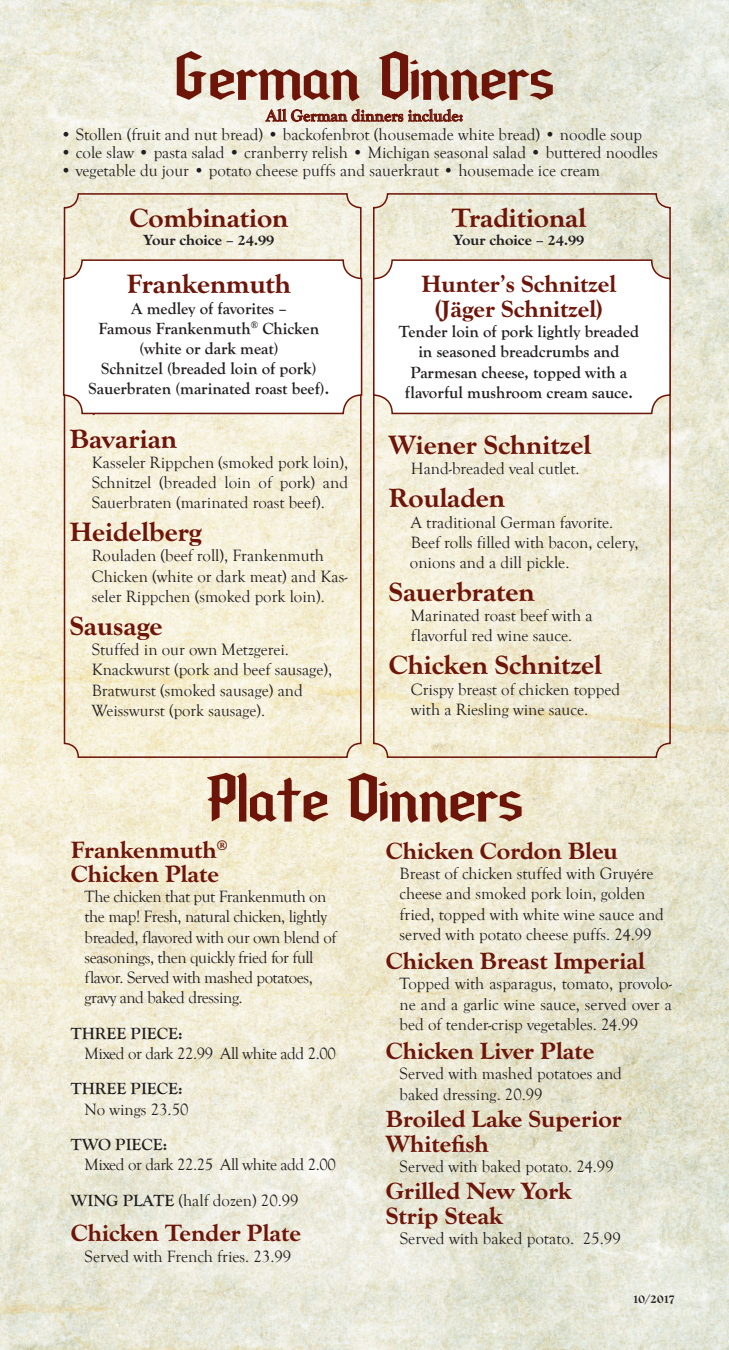
<style>
.page{position:relative;width:729px;height:1350px;background:#fff}
.page>*{position:absolute;margin:0;border:0;box-sizing:border-box;transform-origin:0 0}
.t1{font:76.5px "Bavaria";color:#6e1509}
.t2{font:700 27.6px "Goudy Old Sty T Extr";color:#6e1509}
.t3{font:700 24.75px "Goudy Old Sty T Extr";color:#6e1509}
.t4{font:700 24.45px/24.5px "Goudy Old Sty T Extr";color:#6e1509}
.t5{font:16.95px "Goudy Old Style T";color:#231f20}
.t6{font:16.8px/20.2px "Goudy Old Style T";color:#231f20}
.t7{font:16.8px/20.2px "Goudy Old Style T";letter-spacing:-.025em;color:#231f20}
.t8{font:700 16.8px/20.2px "Goudy Old Style T";color:#231f20;text-align:center}
.t9{font:700 16.8px "Goudy Old Style T";color:#6e1509}
.t10{font:16.8px "Goudy Old Style T";color:#6e1509}
.t11{font:16.65px "Goudy Old Style T";color:#231f20}
.t12{font:700 15.3px "Goudy Old Sty T Extr";color:#231f20}
.t13{font:700 12.3px "Goudy Old Sty T Extr";letter-spacing:-.05em;color:#231f20}
.s1{font-weight:700}
</style>
<div class="page">
<img style="left:0;top:0;width:729px;height:1350px">
<div style="left:64px;top:193px;width:298px;height:565px;border:2px solid #6e1509;border-radius:14px"></div>
<div style="left:64px;top:260px;width:298px;height:153px;background:#fff;border-radius:18px"></div>
<div style="left:63px;top:259px;width:299px;height:155px;border:2px solid #6e1509;border-radius:18px"></div>
<div style="left:373px;top:193px;width:298px;height:565px;border:2px solid #6e1509;border-radius:14px"></div>
<div style="left:374px;top:260px;width:296px;height:153px;background:#fff;border-radius:18px"></div>
<div style="left:373px;top:259px;width:298px;height:155px;border:2px solid #6e1509;border-radius:18px"></div>
<svg style="left:265px;top:109px;width:198px;height:13px;background:#bd9c8e"></svg>
<h1 class="t1" style="left:175px;top:42px;width:381px">German Dinners</h1>
<p class="t9" style="left:266px;top:106px;width:199px">All German dinners include:</p>
<p class="t6" style="left:60px;top:124px;width:583px">• Stollen (fruit and nut bread) • backofenbrot (housemade white bread) • noodle soup</p>
<p class="t6" style="left:60px;top:143px;width:599px">• cole slaw • pasta salad • cranberry relish • Michigan seasonal salad • buttered noodles</p>
<p class="t6" style="left:60px;top:161px;width:541px">• vegetable du jour • potato cheese puffs and sauerkraut • housemade ice cream</p>
<h2 class="t2" style="left:129px;top:202px;width:160px">Combination</h2>
<p class="t12" style="left:144px;top:231px;width:132px">Your choice – 24.99</p>
<h2 class="t2" style="left:127px;top:269px;width:166px">Frankenmuth</h2>
<p class="t8" style="left:89px;top:298px;width:242px">A medley of favorites –<br>Famous Frankenmuth<sup>®</sup> Chicken (white or dark meat)<br>Schnitzel (breaded loin of pork)<br>Sauerbraten (marinated roast beef).</p>
<p class="t10" style="left:92px;top:400px;width:6px">.</p>
<h2 class="t2" style="left:70px;top:423px;width:109px">Bavarian</h2>
<p class="t6" style="left:92px;top:453px;width:258px;text-align:justify">Kasseler Rippchen (smoked pork loin), Schnitzel (breaded loin of pork) and Sauerbraten (marinated roast beef).</p>
<h2 class="t2" style="left:70px;top:517px;width:134px">Heidelberg</h2>
<p class="t6" style="left:92px;top:546px;width:257px">Rouladen (beef roll), Frankenmuth<br>Chicken (white or dark meat) and Kas&shy;seler Rippchen (smoked pork loin).</p>
<h2 class="t2" style="left:70px;top:610px;width:94px">Sausage</h2>
<p class="t6" style="left:92px;top:640px;width:242px">Stuffed in our own Metzgerei.<br>Knackwurst (pork and beef sausage),<br>Bratwurst (smoked sausage) and</p>
<p class="t11" style="left:92px;top:701px;width:175px">Weisswurst (pork sausage).</p>
<h2 class="t2" style="left:452px;top:202px;width:136px">Traditional</h2>
<p class="t12" style="left:454px;top:231px;width:132px">Your choice – 24.99</p>
<h3 class="t4" style="left:422px;top:272px;width:196px;text-align:center">Hunter’s Schnitzel (Jäger Schnitzel)</h3>
<p class="t8" style="left:399px;top:322px;width:242px">Tender loin of pork lightly breaded in seasoned breadcrumbs and<br>Parmesan cheese, topped with a flavorful mushroom cream sauce.</p>
<h2 class="t2" style="left:389px;top:429px;width:204px">Wiener Schnitzel</h2>
<p class="t6" style="left:411px;top:459px;width:170px">Hand-breaded veal cutlet.</p>
<h2 class="t2" style="left:389px;top:483px;width:118px">Rouladen</h2>
<p class="t6" style="left:410px;top:512px;width:230px">A traditional German favorite.<br>Beef rolls filled with bacon, celery, onions and a dill pickle.</p>
<h2 class="t2" style="left:389px;top:576px;width:147px">Sauerbraten</h2>
<p class="t6" style="left:411px;top:606px;width:183px">Marinated roast beef with a flavorful red wine sauce.</p>
<h2 class="t2" style="left:389px;top:650px;width:214px">Chicken Schnitzel</h2>
<p class="t6" style="left:411px;top:679px;width:211px">Crispy breast of chicken topped with a Riesling wine sauce.</p>
<h1 class="t1" style="left:207px;top:763px;width:318px">Plate Dinners</h1>
<h3 class="t4" style="left:386px;top:839px;width:233px">Chicken Cordon Bleu</h3>
<p class="t6" style="left:400px;top:864px;width:266px">Breast of chicken stuffed with Gruyére cheese and smoked pork loin, golden fried, topped with white wine sauce and served with potato cheese puffs. 24.99</p>
<h3 class="t4" style="left:386px;top:949px;width:260px">Chicken Breast Imperial</h3>
<p class="t6" style="left:400px;top:974px;width:274px;text-align:justify">Topped with asparagus, tomato, provolo&shy;ne and a garlic wine sauce, served over a bed of tender-crisp vegetables. 24.99</p>
<h3 class="t4" style="left:386px;top:1039px;width:210px">Chicken Liver Plate</h3>
<p class="t6" style="left:400px;top:1064px;width:224px">Served with mashed potatoes and baked dressing. 20.99</p>
<h3 class="t4" style="left:386px;top:1107px;width:237px">Broiled Lake Superior<br>Whitefish</h3>
<p class="t6" style="left:400px;top:1156px;width:216px">Served with baked potato. 24.99</p>
<h3 class="t4" style="left:386px;top:1179px;width:187px">Grilled New York</h3>
<h3 class="t3" style="left:386px;top:1202px;width:119px">Strip Steak</h3>
<p class="t5" style="left:400px;top:1230px;width:223px">Served with baked potato. 25.99</p>
<h3 class="t4" style="left:71px;top:838px;width:158px;line-height:24px">Frankenmuth<sup>®<br></sup>Chicken Plate</h3>
<p class="t7" style="left:85px;top:887px;width:253px">The chicken that put Frankenmuth on the map! Fresh, natural chicken, lightly breaded, flavored with our own blend of seasonings, then quickly fried for full flavor. Served with mashed potatoes, gravy and baked dressing.</p>
<p class="t8" style="left:71px;top:1023px;width:113px">THREE PIECE:</p>
<p class="t7" style="left:85px;top:1044px;width:253px">Mixed or dark 22.99 All white add 2.00</p>
<p class="t8" style="left:71px;top:1079px;width:113px">THREE PIECE:</p>
<p class="t6" style="left:85px;top:1099px;width:105px">No wings 23.50</p>
<p class="t8" style="left:71px;top:1135px;width:98px">TWO PIECE:</p>
<p class="t7" style="left:71px;top:1147px;width:266px;line-height:35.5px;text-indent:14px">Mixed or dark 22.25 All white add 2.00<br><span class="s1">WING PLATE</span> (half dozen) 20.99</p>
<h3 class="t4" style="left:71px;top:1221px;width:232px">Chicken Tender Plate</h3>
<p class="t6" style="left:85px;top:1246px;width:208px">Served with French fries. 23.99</p>
<p class="t13" style="left:632px;top:1292px;width:44px">10/2017</p>
</div>
